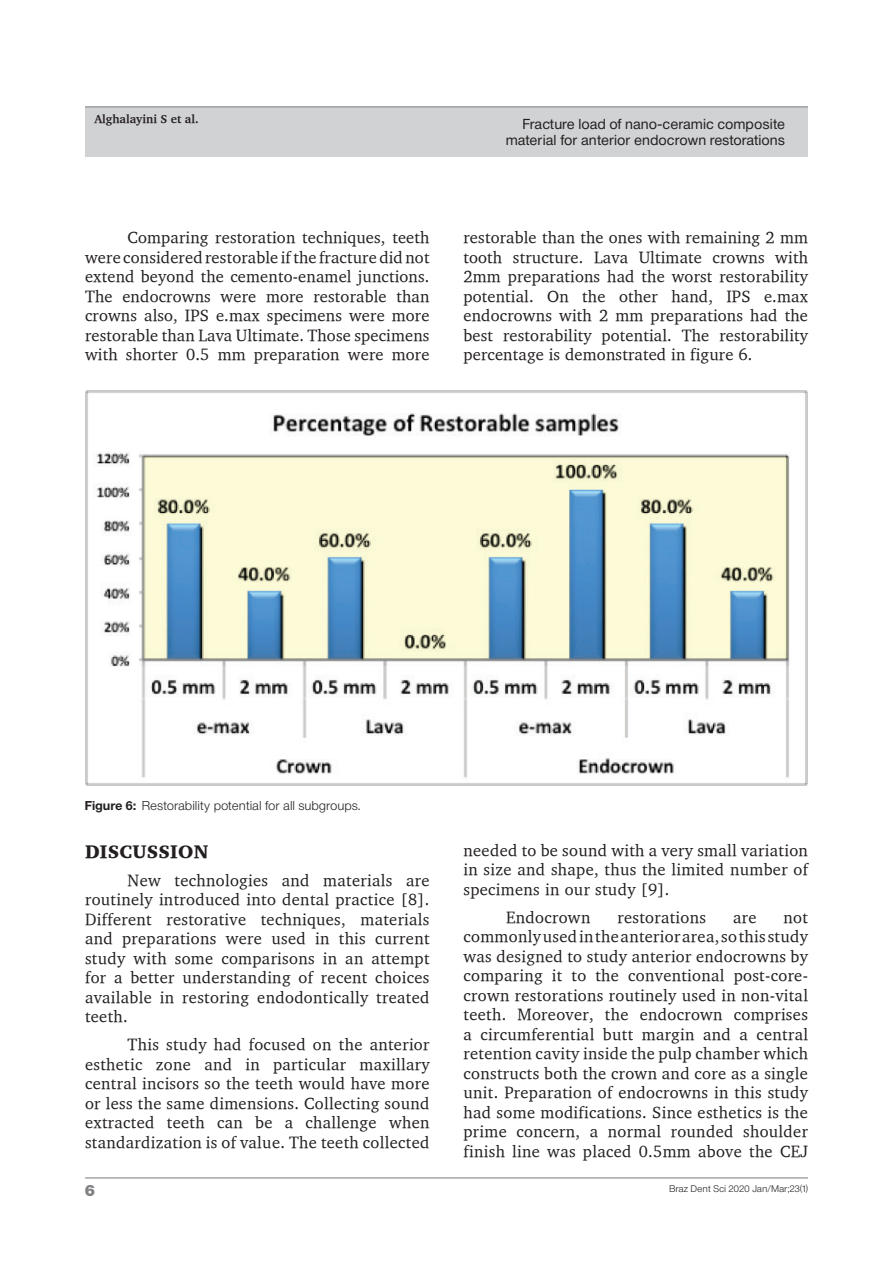
<style>
.page{position:relative;width:893px;height:1263px;background:#fff}
.page>*{position:absolute;margin:0;border:0;box-sizing:border-box;transform-origin:0 0}
.t1{font:900 18.75px "Charter";letter-spacing:.01em;color:#231f20}
.t2{font:16.5px/19.5px "Charter";letter-spacing:.02em;color:#231f20;text-align:justify}
.t3{font:15px "Sh Europa Nr 2 Ultra";color:#808285}
.t4{font:13.5px/16.2px "Sh Europa Nr 2";letter-spacing:.05em;color:#231f20;text-align:right}
.t5{font:12px "Sh Europa Nr 2 Light";letter-spacing:.05em;color:#231f20}
.t6{font:700 12px "Charter";color:#231f20}
.t7{font:9px "Sh Europa Nr 2 Light";letter-spacing:.05em;color:#231f20}
.s1{font-family:"Sh Europa Nr 2";font-weight:700}
</style>
<div class="page">
<div style="left:85px;top:107px;width:723px;height:50px;background:#d1d2d4"></div>
<hr style="left:85px;top:106px;width:723px;height:1px;background:#808285">
<hr style="left:85px;top:1177px;width:723px;height:1px;background:#808285">
<img style="left:85px;top:390px;width:723px;height:395px">
<p class="t6" style="left:94px;top:111px;width:106px">Alghalayini S et al.</p>
<p class="t4" style="left:506px;top:116px;width:280px">Fracture load of nano-ceramic composite material for anterior endocrown restorations</p>
<p class="t2" style="left:85px;top:228px;width:346px;text-indent:43px">Comparing restoration techniques, teeth were considered restorable if the fracture did not extend beyond the cemento-enamel junctions.<br>The endocrowns were more restorable than crowns also, IPS e.max specimens were more restorable than Lava Ultimate. Those specimens with shorter 0.5 mm preparation were more</p>
<p class="t2" style="left:463px;top:228px;width:346px">restorable than the ones with remaining 2 mm tooth structure. Lava Ultimate crowns with 2mm preparations had the worst restorability potential. On the other hand, IPS e.max endocrowns with 2 mm preparations had the best restorability potential. The restorability percentage is demonstrated in figure 6.</p>
<p class="t5" style="left:85px;top:798px;width:276px"><span class="s1">Figure 6:</span> Restorability potential for all subgroups.</p>
<p class="t1" style="left:85px;top:840px;width:125px">DISCUSSION</p>
<p class="t2" style="left:85px;top:870px;width:346px;text-indent:43px">New technologies and materials are routinely introduced into dental practice [8].<br>Different restorative techniques, materials and preparations were used in this current study with some comparisons in an attempt for a better understanding of recent choices available in restoring endodontically treated teeth.</p>
<p class="t2" style="left:85px;top:1034px;width:346px;text-indent:43px">This study had focused on the anterior esthetic zone and in particular maxillary central incisors so the teeth would have more or less the same dimensions. Collecting sound extracted teeth can be a challenge when standardization is of value. The teeth collected</p>
<p class="t2" style="left:463px;top:840px;width:346px">needed to be sound with a very small variation in size and shape, thus the limited number of specimens in our study [9].</p>
<p class="t2" style="left:506px;top:907px;width:86px">Endocrown</p>
<p class="t2" style="left:617px;top:907px;width:90px">restorations</p>
<p class="t2" style="left:733px;top:907px;width:25px">are</p>
<p class="t2" style="left:463px;top:907px;width:346px;text-indent:320px">not commonly used in the anterior area, so this study was designed to study anterior endocrowns by comparing it to the conventional post-core&shy;crown restorations routinely used in non-vital teeth. Moreover, the endocrown comprises a circumferential butt margin and a central retention cavity inside the pulp chamber which constructs both the crown and core as a single unit. Preparation of endocrowns in this study had some modifications. Since esthetics is the prime concern, a normal rounded shoulder finish line was placed 0.5mm above the CEJ</p>
<p class="t3" style="left:85px;top:1182px;width:11px">6</p>
<p class="t7" style="left:669px;top:1183px;width:140px">Braz Dent Sci 2020 Jan/Mar;23(1)</p>
</div>
